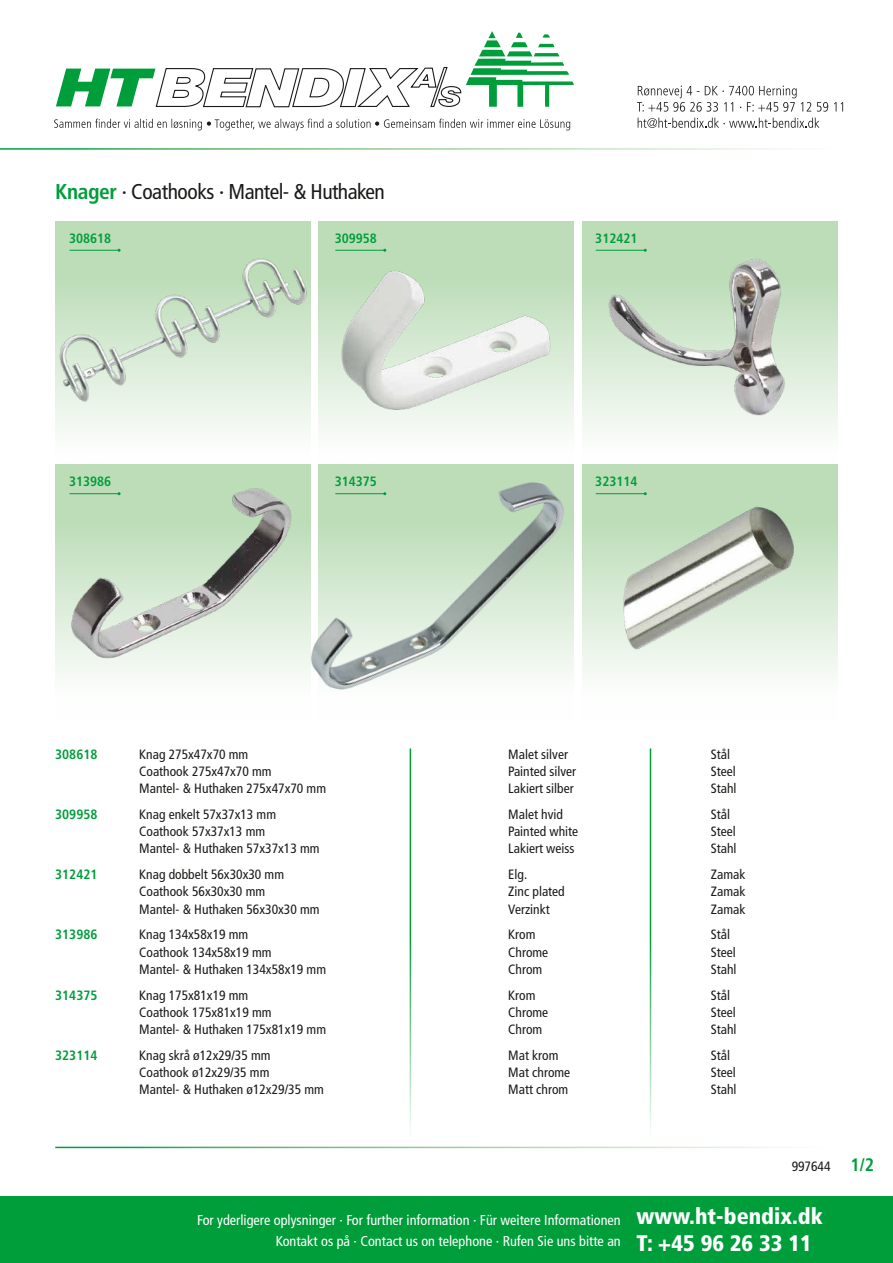
<style>
.page{position:relative;width:893px;height:1263px;background:#fff}
.page>*{position:absolute;margin:0;border:0;box-sizing:border-box;transform-origin:0 0}
.t1{font:900 condensed 22.5px/27px "Frutiger";color:#fff}
.Overskrift{font:condensed 21.45px "Frutiger";letter-spacing:-.025em;color:#1a1a18}
.t2{font:700 condensed 18px "Frutiger";color:#009d3b}
.t3{font:condensed 14.25px/21px "Frutiger";color:#fff;text-align:right}
.t4{font:condensed 13.5px "Frutiger";color:#1a1a18}
.t5{font:700 condensed 13.5px "Frutiger";color:#009d3b}
.s1{font-weight:700;color:#009d3b}
</style>
<div class="page">
<div style="left:0;top:1196px;width:893px;height:67px;background:#009d3b"></div>
<svg style="left:638px;top:118px;width:181px;height:10px"></svg>
<svg style="left:56px;top:31px;width:518px;height:77px"></svg>
<svg style="left:637px;top:86px;width:206px;height:26px"></svg>
<svg style="left:54px;top:119px;width:516px;height:11px"></svg>
<svg style="left:55px;top:221px;width:255px;height:244px;fill:#f3f9f2"></svg>
<svg style="left:55px;top:465px;width:236px;height:210px;fill:#bdddb9"></svg>
<div style="left:583px;top:221px;width:255px;height:255px;background:linear-gradient(to bottom,#b0d6ac,#fff)"></div>
<div style="left:583px;top:465px;width:255px;height:255px;background:linear-gradient(to bottom,#b1d7ac,#fff)"></div>
<svg style="left:319px;top:221px;width:255px;height:211px;fill:#bdddb9"></svg>
<hr style="left:335px;top:250px;width:50px;height:1px;background:#009d3b">
<hr style="left:596px;top:250px;width:49px;height:1px;background:#009d3b">
<hr style="left:596px;top:493px;width:49px;height:1px;background:#009d3b">
<hr style="left:410px;top:748px;width:1px;height:389px;background:#009d3b">
<hr style="left:650px;top:748px;width:1px;height:389px;background:#009d3b">
<img style="left:56px;top:243px;width:254px;height:169px">
<img style="left:338px;top:269px;width:215px;height:143px">
<img style="left:55px;top:484px;width:236px;height:177px">
<img style="left:593px;top:501px;width:231px;height:153px">
<img style="left:291px;top:434px;width:295px;height:286px">
<img style="left:582px;top:256px;width:238px;height:161px">
<p class="Overskrift" style="left:55px;top:179px;width:331px"><span class="s1">Knager</span> · Coathooks · Mantel- &amp; Huthaken</p>
<p class="t5" style="left:69px;top:230px;width:44px">308618</p>
<p class="t5" style="left:335px;top:230px;width:44px">309958</p>
<p class="t5" style="left:595px;top:230px;width:44px">312421</p>
<p class="t5" style="left:69px;top:473px;width:44px">313986</p>
<p class="t5" style="left:335px;top:473px;width:44px">314375</p>
<p class="t5" style="left:595px;top:473px;width:44px">323114</p>
<p class="t5" style="left:55px;top:746px;width:44px">308618</p>
<p class="t4" style="left:139px;top:746px;width:111px">Knag 275x47x70 mm</p>
<p class="t4" style="left:508px;top:746px;width:61px">Malet silver</p>
<p class="t4" style="left:711px;top:746px;width:21px">Stål</p>
<p class="t4" style="left:139px;top:763px;width:134px">Coathook 275x47x70 mm</p>
<p class="t4" style="left:508px;top:763px;width:69px">Painted silver</p>
<p class="t4" style="left:711px;top:763px;width:26px">Steel</p>
<p class="t4" style="left:139px;top:780px;width:188px">Mantel- &amp; Huthaken 275x47x70 mm</p>
<p class="t4" style="left:508px;top:780px;width:67px">Lakiert silber</p>
<p class="t4" style="left:711px;top:780px;width:27px">Stahl</p>
<p class="t5" style="left:55px;top:806px;width:44px">309958</p>
<p class="t4" style="left:139px;top:806px;width:138px">Knag enkelt 57x37x13 mm</p>
<p class="t4" style="left:508px;top:806px;width:56px">Malet hvid</p>
<p class="t4" style="left:711px;top:806px;width:21px">Stål</p>
<p class="t4" style="left:139px;top:823px;width:127px">Coathook 57x37x13 mm</p>
<p class="t4" style="left:508px;top:823px;width:71px">Painted white</p>
<p class="t4" style="left:711px;top:823px;width:26px">Steel</p>
<p class="t4" style="left:139px;top:841px;width:182px">Mantel- &amp; Huthaken 57x37x13 mm</p>
<p class="t4" style="left:508px;top:841px;width:68px">Lakiert weiss</p>
<p class="t4" style="left:711px;top:841px;width:27px">Stahl</p>
<p class="t5" style="left:55px;top:866px;width:44px">312421</p>
<p class="t4" style="left:139px;top:866px;width:146px">Knag dobbelt 56x30x30 mm</p>
<p class="t4" style="left:508px;top:866px;width:20px">Elg.</p>
<p class="t4" style="left:711px;top:866px;width:36px">Zamak</p>
<p class="t4" style="left:139px;top:884px;width:127px">Coathook 56x30x30 mm</p>
<p class="t4" style="left:508px;top:884px;width:58px">Zinc plated</p>
<p class="t4" style="left:711px;top:884px;width:36px">Zamak</p>
<p class="t4" style="left:139px;top:901px;width:182px">Mantel- &amp; Huthaken 56x30x30 mm</p>
<p class="t4" style="left:508px;top:901px;width:43px">Verzinkt</p>
<p class="t4" style="left:711px;top:901px;width:36px">Zamak</p>
<p class="t5" style="left:55px;top:927px;width:44px">313986</p>
<p class="t4" style="left:139px;top:927px;width:111px">Knag 134x58x19 mm</p>
<p class="t4" style="left:508px;top:927px;width:29px">Krom</p>
<p class="t4" style="left:711px;top:927px;width:21px">Stål</p>
<p class="t4" style="left:139px;top:944px;width:134px">Coathook 134x58x19 mm</p>
<p class="t4" style="left:508px;top:944px;width:42px">Chrome</p>
<p class="t4" style="left:711px;top:944px;width:26px">Steel</p>
<p class="t4" style="left:139px;top:961px;width:188px">Mantel- &amp; Huthaken 134x58x19 mm</p>
<p class="t4" style="left:508px;top:961px;width:36px">Chrom</p>
<p class="t4" style="left:711px;top:961px;width:27px">Stahl</p>
<p class="t5" style="left:55px;top:987px;width:44px">314375</p>
<p class="t4" style="left:139px;top:987px;width:111px">Knag 175x81x19 mm</p>
<p class="t4" style="left:508px;top:987px;width:29px">Krom</p>
<p class="t4" style="left:711px;top:987px;width:21px">Stål</p>
<p class="t4" style="left:139px;top:1004px;width:134px">Coathook 175x81x19 mm</p>
<p class="t4" style="left:508px;top:1004px;width:42px">Chrome</p>
<p class="t4" style="left:711px;top:1004px;width:26px">Steel</p>
<p class="t4" style="left:139px;top:1021px;width:188px">Mantel- &amp; Huthaken 175x81x19 mm</p>
<p class="t4" style="left:508px;top:1021px;width:36px">Chrom</p>
<p class="t4" style="left:711px;top:1021px;width:27px">Stahl</p>
<p class="t5" style="left:55px;top:1047px;width:44px">323114</p>
<p class="t4" style="left:139px;top:1047px;width:133px">Knag skrå ø12x29/35 mm</p>
<p class="t4" style="left:508px;top:1047px;width:52px">Mat krom</p>
<p class="t4" style="left:711px;top:1047px;width:21px">Stål</p>
<p class="t4" style="left:139px;top:1064px;width:132px">Coathook ø12x29/35 mm</p>
<p class="t4" style="left:508px;top:1064px;width:63px">Mat chrome</p>
<p class="t4" style="left:711px;top:1064px;width:26px">Steel</p>
<p class="t4" style="left:139px;top:1082px;width:186px">Mantel- &amp; Huthaken ø12x29/35 mm</p>
<p class="t4" style="left:508px;top:1082px;width:61px">Matt chrom</p>
<p class="t4" style="left:711px;top:1082px;width:27px">Stahl</p>
<p class="t3" style="left:197px;top:1209px;width:425px">For yderligere oplysninger · For further information · Für weitere Informationen<br>Kontakt os på · Contact us on telephone · Rufen Sie uns bitte an</p>
<p class="t4" style="left:792px;top:1158px;width:40px">997644</p>
<h1 class="t1" style="left:637px;top:1202px;width:188px">www.ht-bendix.dk<br>T: +45 96 26 33 11</h1>
<p class="t2" style="left:850px;top:1154px;width:25px">1/2</p>
</div>
